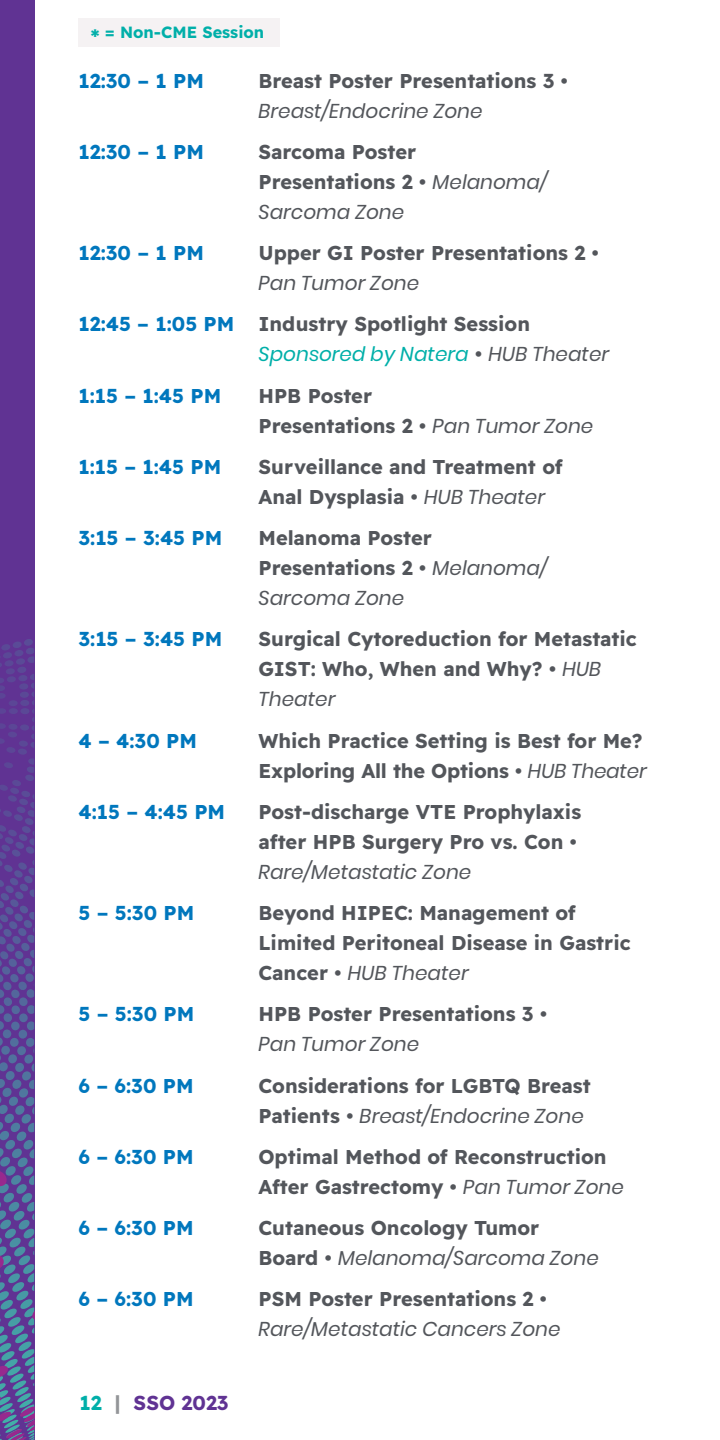
<style>
.page{position:relative;width:720px;height:1440px;background:#fff}
.page>*{position:absolute;margin:0;border:0;box-sizing:border-box;transform-origin:0 0}
.t1{font:20px/30px "Readex Pro";color:#53565b}
.t2{font:italic 20px "Poppins";color:#53565b}
.t3{font:20px "Readex Pro";color:#0077bd}
.t4{font:italic 20px "Poppins";color:#00afa9}
.t5{font:20px "Readex Pro";color:#603393}
.t6{font:16.25px "Readex Pro";color:#00afa9}
.s1{font-size:20px}
.s2{font-family:"Poppins";font-style:italic}
.s3{color:#0077bd}
.s4{font-family:"Readex Pro";font-style:normal;color:#53565b}
.s5{color:#53565b}
.s6{font-family:"Readex Pro";font-style:normal}
.s7{color:#00afa9}
.s8{color:#939598}
</style>
<div class="page">
<svg style="left:0;top:0;width:34px;height:1394px;background:#5c4095"></svg>
<svg style="left:0;top:639px;width:34px;height:60px;background:#5d3b94"></svg>
<svg style="left:30px;top:1306px;width:4px;height:16px"></svg>
<svg style="left:0;top:1253px;width:6px;height:18px"></svg>
<svg style="left:0;top:1170px;width:10px;height:18px"></svg>
<svg style="left:0;top:1364px;width:9px;height:14px"></svg>
<svg style="left:0;top:1394px;width:34px;height:46px;background:#615a99"></svg>
<div style="left:79px;top:18px;width:201px;height:29px;background:#f5f2f3"></div>
<p class="t6" style="left:91px;top:23px;width:175px"><span class="s1">*</span> = Non-CME Session</p>
<p class="t3" style="left:78px;top:69px;width:127px">12:30 – 1 PM</p>
<p class="t1" style="left:258px;top:66px;width:311px">Breast Poster Presentations 3 •</p>
<p class="t2" style="left:258px;top:99px;width:226px">Breast/Endocrine Zone</p>
<p class="t3" style="left:78px;top:140px;width:127px">12:30 – 1 PM</p>
<p class="t1" style="left:258px;top:137px;width:291px">Sarcoma Poster<br>Presentations 2 • <span class="s2">Melanoma/</span></p>
<p class="t2" style="left:258px;top:200px;width:147px">Sarcoma Zone</p>
<p class="t3" style="left:78px;top:241px;width:127px">12:30 – 1 PM</p>
<p class="t1" style="left:258px;top:238px;width:342px">Upper GI Poster Presentations 2 •</p>
<p class="t2" style="left:258px;top:271px;width:162px">Pan Tumor Zone</p>
<p class="t1" style="left:78px;top:309px;width:453px"><span class="s3">12:45 – 1:05 PM</span> Industry Spotlight Session</p>
<p class="t4" style="left:258px;top:343px;width:352px">Sponsored by Natera <span class="s4">•</span> <span class="s5">HUB Theater</span></p>
<p class="t3" style="left:78px;top:384px;width:144px">1:15 – 1:45 PM</p>
<p class="t1" style="left:258px;top:381px;width:336px">HPB Poster<br>Presentations 2 • <span class="s2">Pan Tumor Zone</span></p>
<p class="t3" style="left:78px;top:455px;width:144px">1:15 – 1:45 PM</p>
<p class="t1" style="left:258px;top:452px;width:306px">Surveillance and Treatment of<br>Anal Dysplasia • <span class="s2">HUB Theater</span></p>
<p class="t3" style="left:78px;top:526px;width:145px">3:15 – 3:45 PM</p>
<p class="t1" style="left:258px;top:523px;width:291px">Melanoma Poster<br>Presentations 2 • <span class="s2">Melanoma/</span></p>
<p class="t2" style="left:258px;top:586px;width:147px">Sarcoma Zone</p>
<p class="t3" style="left:78px;top:628px;width:145px">3:15 – 3:45 PM</p>
<p class="t1" style="left:258px;top:624px;width:380px">Surgical Cytoreduction for Metastatic<br>GIST: Who, When and Why? • <span class="s2">HUB</span></p>
<p class="t2" style="left:258px;top:688px;width:78px">Theater</p>
<p class="t3" style="left:78px;top:729px;width:120px">4 – 4:30 PM</p>
<p class="t1" style="left:258px;top:726px;width:390px">Which Practice Setting is Best for Me?<br>Exploring All the Options • <span class="s2">HUB Theater</span></p>
<p class="t3" style="left:78px;top:800px;width:148px">4:15 – 4:45 PM</p>
<p class="t1" style="left:258px;top:797px;width:324px">Post-discharge VTE Prophylaxis after HPB Surgery Pro vs. Con •</p>
<p class="t2" style="left:258px;top:860px;width:214px">Rare/Metastatic Zone</p>
<p class="t3" style="left:78px;top:901px;width:117px">5 – 5:30 PM</p>
<p class="t1" style="left:258px;top:898px;width:374px">Beyond HIPEC: Management of<br>Limited Peritoneal Disease in Gastric</p>
<p class="t2" style="left:258px;top:961px;width:212px"><span class="s6">Cancer •</span> HUB Theater</p>
<p class="t3" style="left:78px;top:1003px;width:117px">5 – 5:30 PM</p>
<p class="t1" style="left:258px;top:999px;width:290px">HPB Poster Presentations 3 •</p>
<p class="t2" style="left:258px;top:1033px;width:162px">Pan Tumor Zone</p>
<p class="t3" style="left:78px;top:1074px;width:117px">6 – 6:30 PM</p>
<p class="t1" style="left:258px;top:1071px;width:334px">Considerations for LGBTQ Breast</p>
<p class="t2" style="left:258px;top:1104px;width:327px"><span class="s6">Patients •</span> Breast/Endocrine Zone</p>
<p class="t3" style="left:78px;top:1145px;width:117px">6 – 6:30 PM</p>
<p class="t1" style="left:258px;top:1142px;width:367px">Optimal Method of Reconstruction<br>After Gastrectomy • <span class="s2">Pan Tumor Zone</span></p>
<p class="t3" style="left:78px;top:1217px;width:117px">6 – 6:30 PM</p>
<p class="t1" style="left:258px;top:1213px;width:282px">Cutaneous Oncology Tumor</p>
<p class="t2" style="left:258px;top:1247px;width:342px"><span class="s6">Board •</span> Melanoma/Sarcoma Zone</p>
<p class="t3" style="left:78px;top:1288px;width:117px">6 – 6:30 PM</p>
<p class="t1" style="left:258px;top:1284px;width:290px">PSM Poster Presentations 2 •</p>
<p class="t2" style="left:258px;top:1318px;width:304px">Rare/Metastatic Cancers Zone</p>
<p class="t5" style="left:80px;top:1392px;width:151px"><span class="s7">12</span> <span class="s8">|</span> SSO 2023</p>
</div>
